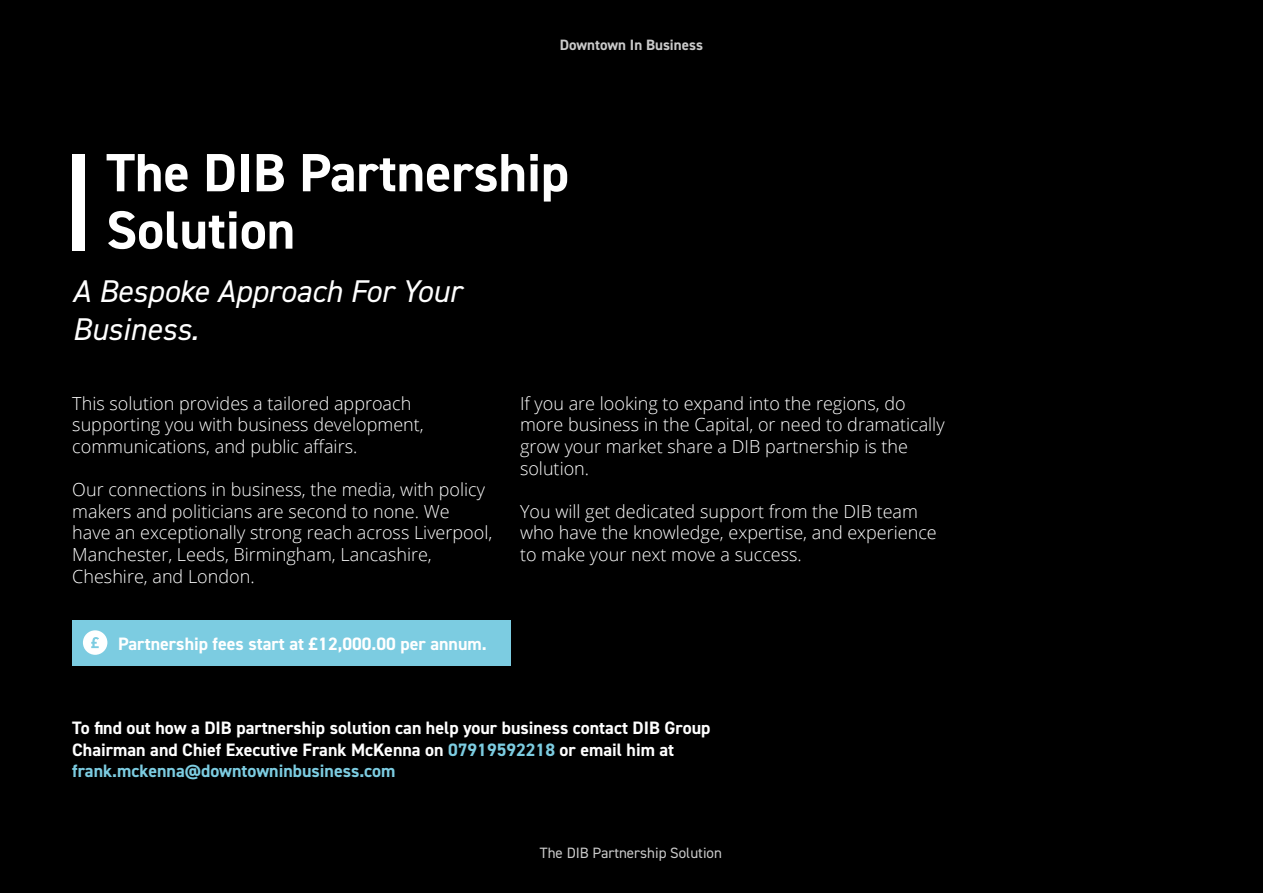
<style>
.page{position:relative;width:1263px;height:893px;background:#000}
.page>*{position:absolute;margin:0;border:0;box-sizing:border-box;transform-origin:0 0}
.t1{font:700 54px/57.3px "DIN2014";color:#fff}
.t2{font:italic 31.5px/37.8px "DIN2014";color:#fff}
.t3{font:300 18px/21.6px "Open Sans";color:#fff}
.t4{font:700 18px/21.6px "DIN2014";color:#fff}
.t5{font:15px "DIN2014";color:#cacaca}
.t6{font:700 15px "DIN2014";color:#cacaca}
.s1{color:#7ccce1}
</style>
<div class="page">
<div style="left:72px;top:154px;width:13px;height:97px;background:#fff"></div>
<div style="left:72px;top:620px;width:439px;height:45px;background:#7ccce1"></div>
<div style="left:83px;top:630px;width:24px;height:25px;background:#fff;border-radius:50%"></div>
<svg style="left:91px;top:637px;width:8px;height:11px"></svg>
<p class="t6" style="left:560px;top:35px;width:145px">Downtown In Business</p>
<h1 class="t1" style="left:106px;top:143px;width:464px">The DIB Partnership<br>Solution</h1>
<h2 class="t2" style="left:72px;top:272px;width:391px">A Bespoke Approach For Your<br>Business.</h2>
<p class="t3" style="left:72px;top:392px;width:353px">This solution provides a tailored approach supporting you with business development, communications, and public affairs.</p>
<p class="t3" style="left:72px;top:478px;width:421px">Our connections in business, the media, with policy makers and politicians are second to none. We have an exceptionally strong reach across Liverpool, Manchester, Leeds, Birmingham, Lancashire, Cheshire, and London.</p>
<p class="t4" style="left:118px;top:633px;width:370px">Partnership fees start at £12,000.00 per annum.</p>
<p class="t3" style="left:520px;top:392px;width:426px">If you are looking to expand into the regions, do more business in the Capital, or need to dramatically grow your market share a DIB partnership is the solution.</p>
<p class="t3" style="left:520px;top:500px;width:418px">You will get dedicated support from the DIB team who have the knowledge, expertise, and experience to make your next move a success.</p>
<p class="t4" style="left:72px;top:717px;width:640px">To find out how a DIB partnership solution can help your business contact DIB Group<br>Chairman and Chief Executive Frank McKenna on <span class="s1">07919592218</span> or email him at <span class="s1">frank.mckenna@downtowninbusiness.com</span></p>
<p class="t5" style="left:540px;top:843px;width:183px">The DIB Partnership Solution</p>
</div>
